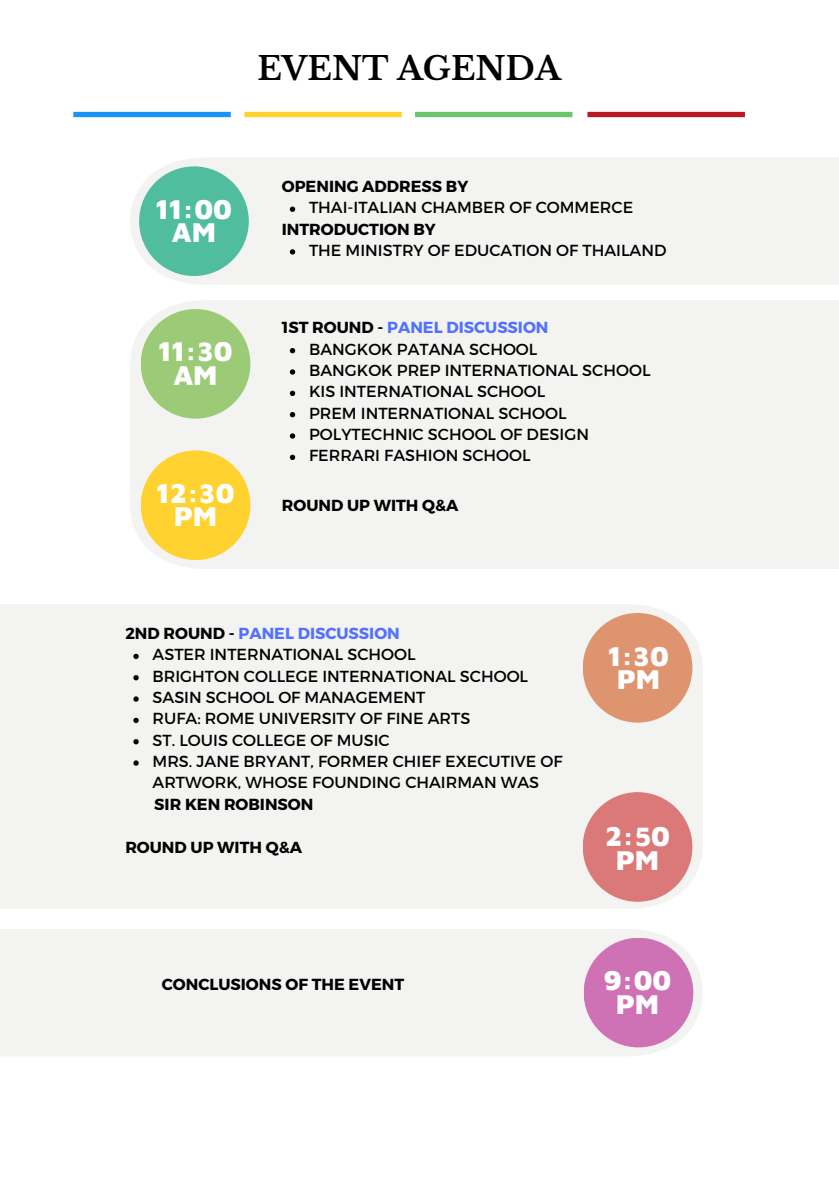
<style>
.page{position:relative;width:839px;height:1191px;background:#fff}
.page>*{position:absolute;margin:0;border:0;box-sizing:border-box;transform-origin:0 0}
.t1{font:700 32px "Libre Baskerville";color:#000}
.t2{font:900 27.8px/23.6px "Maven Pro";color:#fff;text-align:center}
.t3{font:16px/21.4px "Montserrat";color:#000}
.t4{font:700 16px "Montserrat";color:#000}
.t5{font:700 16px "Montserrat";color:#5271ff}
.s1{color:#000}
.s2{font-weight:700}
</style>
<div class="page">
<div style="left:73px;top:112px;width:158px;height:5px;background:#1893f8"></div>
<div style="left:244px;top:112px;width:158px;height:5px;background:#ffd230"></div>
<div style="left:415px;top:112px;width:157px;height:5px;background:#6ac66b"></div>
<div style="left:587px;top:112px;width:158px;height:5px;background:#bc1823"></div>
<div style="left:130px;top:158px;width:708px;height:127px;background:#f3f3f1"></div>
<div style="left:139px;top:166px;width:110px;height:110px;background:#50bd9f;border-radius:50%"></div>
<div style="left:130px;top:364px;width:708px;height:141px;background:#f3f3f1"></div>
<div style="left:130px;top:300px;width:708px;height:118px;background:#f3f3f1"></div>
<div style="left:141px;top:309px;width:109px;height:110px;background:#9bcb76;border-radius:50%"></div>
<div style="left:130px;top:454px;width:708px;height:115px;background:#f3f3f1"></div>
<div style="left:141px;top:450px;width:109px;height:110px;background:#ffd230;border-radius:50%"></div>
<div style="left:0;top:668px;width:702px;height:177px;background:#f3f3f1"></div>
<div style="left:0;top:604px;width:702px;height:119px;background:#f3f3f1"></div>
<div style="left:582px;top:613px;width:110px;height:110px;background:#df9470;border-radius:50%"></div>
<div style="left:0;top:792px;width:702px;height:117px;background:#f3f3f1"></div>
<div style="left:582px;top:792px;width:110px;height:110px;background:#db7878;border-radius:50%"></div>
<div style="left:0;top:929px;width:702px;height:127px;background:#f3f3f1"></div>
<div style="left:583px;top:938px;width:110px;height:109px;background:#cf71b5;border-radius:50%"></div>
<svg style="left:290px;top:207px;width:5px;height:5px"></svg>
<svg style="left:290px;top:249px;width:5px;height:6px"></svg>
<svg style="left:290px;top:348px;width:5px;height:5px"></svg>
<svg style="left:290px;top:369px;width:5px;height:6px"></svg>
<svg style="left:290px;top:391px;width:5px;height:5px"></svg>
<svg style="left:290px;top:412px;width:5px;height:5px"></svg>
<svg style="left:290px;top:433px;width:5px;height:6px"></svg>
<svg style="left:290px;top:455px;width:5px;height:5px"></svg>
<svg style="left:133px;top:654px;width:6px;height:5px"></svg>
<svg style="left:133px;top:675px;width:6px;height:5px"></svg>
<svg style="left:133px;top:696px;width:6px;height:6px"></svg>
<svg style="left:133px;top:718px;width:6px;height:5px"></svg>
<svg style="left:133px;top:739px;width:6px;height:5px"></svg>
<svg style="left:133px;top:760px;width:6px;height:6px"></svg>
<h1 class="t1" style="left:257px;top:49px;width:305px">EVENT AGENDA</h1>
<h2 class="t2" style="left:156px;top:196px;width:78px">11:00<br>AM</h2>
<h3 class="t2" style="left:158px;top:339px;width:75px">11:30<br>AM</h3>
<p class="t2" style="left:156px;top:480px;width:79px">12:30<br>PM</p>
<p class="t4" style="left:282px;top:176px;width:188px">OPENING ADDRESS BY</p>
<p class="t3" style="left:309px;top:196px;width:325px">THAI-ITALIAN CHAMBER OF COMMERCE</p>
<p class="t4" style="left:282px;top:218px;width:155px">INTRODUCTION BY</p>
<p class="t3" style="left:309px;top:239px;width:359px">THE MINISTRY OF EDUCATION OF THAILAND</p>
<p class="t5" style="left:282px;top:317px;width:268px"><span class="s1">1ST ROUND -</span> PANEL DISCUSSION</p>
<p class="t3" style="left:309px;top:337px;width:230px">BANGKOK PATANA SCHOOL</p>
<h2 class="t3" style="left:309px;top:359px;width:343px">BANGKOK PREP INTERNATIONAL SCHOOL</h2>
<h3 class="t3" style="left:309px;top:380px;width:238px">KIS INTERNATIONAL SCHOOL</h3>
<h2 class="t3" style="left:309px;top:401px;width:259px">PREM INTERNATIONAL SCHOOL</h2>
<h3 class="t3" style="left:309px;top:423px;width:281px">POLYTECHNIC SCHOOL OF DESIGN</h3>
<p class="t3" style="left:309px;top:444px;width:223px">FERRARI FASHION SCHOOL</p>
<p class="t4" style="left:282px;top:495px;width:178px">ROUND UP WITH Q&amp;A</p>
<p class="t5" style="left:125px;top:623px;width:276px"><span class="s1">2ND ROUND -</span> PANEL DISCUSSION</p>
<p class="t3" style="left:152px;top:643px;width:264px">ASTER INTERNATIONAL SCHOOL</p>
<p class="t3" style="left:152px;top:665px;width:377px">BRIGHTON COLLEGE INTERNATIONAL SCHOOL</p>
<p class="t3" style="left:152px;top:686px;width:274px">SASIN SCHOOL OF MANAGEMENT</p>
<p class="t3" style="left:152px;top:707px;width:319px">RUFA: ROME UNIVERSITY OF FINE ARTS</p>
<h3 class="t3" style="left:152px;top:729px;width:239px">ST. LOUIS COLLEGE OF MUSIC</h3>
<h2 class="t3" style="left:152px;top:750px;width:411px">MRS. JANE BRYANT, FORMER CHIEF EXECUTIVE OF<br>ARTWORK, WHOSE FOUNDING CHAIRMAN WAS</h2>
<h3 class="t4" style="left:154px;top:794px;width:161px">SIR KEN ROBINSON</h3>
<h2 class="t4" style="left:125px;top:837px;width:178px">ROUND UP WITH Q&amp;A</h2>
<h3 class="t4" style="left:162px;top:974px;width:244px">CONCLUSIONS OF THE EVENT</h3>
<h3 class="t2" style="left:608px;top:644px;width:62px">1:30<br>PM</h3>
<p class="t2" style="left:605px;top:823px;width:66px">2:<span class="s2">5</span>0<br>PM</p>
<h2 class="t2" style="left:603px;top:968px;width:69px">9:00<br>PM</h2>
</div>
